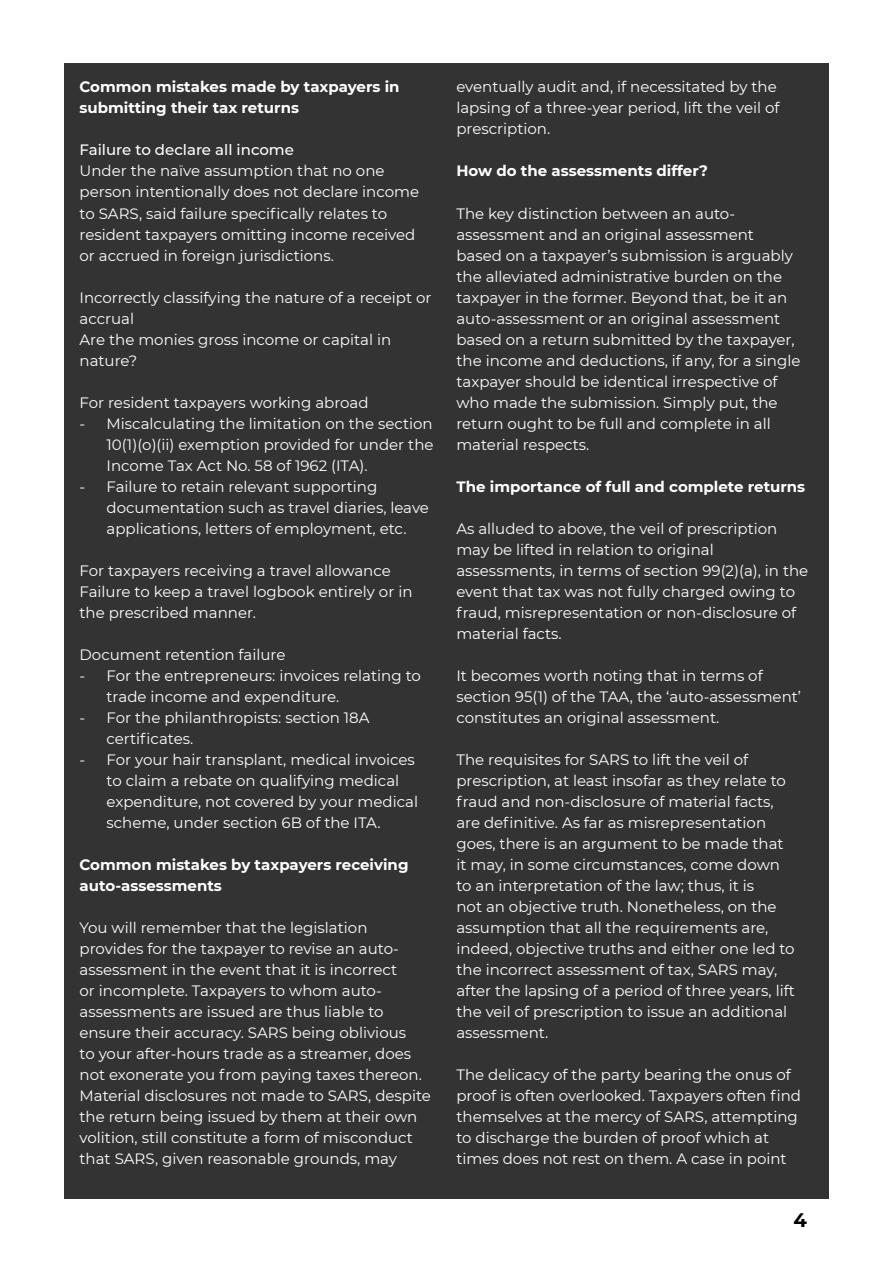
<style>
.page{position:relative;width:893px;height:1263px;background:#fff}
.page>*{position:absolute;margin:0;border:0;box-sizing:border-box;transform-origin:0 0}
.t1{font:700 19.5px "Montserrat";color:#000}
.t2{font:15px/21px "Montserrat";color:#fff}
.t3{font:700 15px/21px "Montserrat";color:#fff}
.t4{font:500 15px "Montserrat";color:#fff}
</style>
<div class="page">
<div style="left:64px;top:64px;width:765px;height:1135px;background:#333"></div>
<p class="t3" style="left:80px;top:76px;width:322px">Common mistakes made by taxpayers in submitting their tax returns</p>
<p class="t4" style="left:80px;top:140px;width:216px">Failure to declare all income</p>
<p class="t2" style="left:80px;top:160px;width:341px">Under the naïve assumption that no one person intentionally does not declare income to SARS, said failure specifically relates to resident taxpayers omitting income received or accrued in foreign jurisdictions.</p>
<p class="t2" style="left:80px;top:286px;width:354px">Incorrectly classifying the nature of a receipt or accrual<br>Are the monies gross income or capital in nature?</p>
<p class="t2" style="left:80px;top:391px;width:291px">For resident taxpayers working abroad</p>
<p class="t2" style="left:107px;top:412px;width:328px;text-align:justify;text-indent:-27px">- Miscalculating the limitation on the section 10(1)(o)(ii) exemption provided for under the Income Tax Act No. 58 of 1962 (ITA).</p>
<p class="t2" style="left:107px;top:475px;width:324px;text-indent:-27px">- Failure to retain relevant supporting documentation such as travel diaries, leave applications, letters of employment, etc.</p>
<p class="t2" style="left:80px;top:559px;width:334px">For taxpayers receiving a travel allowance<br>Failure to keep a travel logbook entirely or in the prescribed manner.</p>
<p class="t2" style="left:80px;top:643px;width:207px">Document retention failure</p>
<p class="t2" style="left:107px;top:664px;width:316px;text-indent:-27px">- For the entrepreneurs: invoices relating to trade income and expenditure.</p>
<p class="t2" style="left:107px;top:706px;width:264px;text-indent:-27px">- For the philanthropists: section 18A certificates.</p>
<p class="t2" style="left:107px;top:748px;width:313px;text-indent:-27px">- For your hair transplant, medical invoices to claim a rebate on qualifying medical expenditure, not covered by your medical scheme, under section 6B of the ITA.</p>
<p class="t3" style="left:80px;top:853px;width:330px">Common mistakes by taxpayers receiving auto-assessments</p>
<p class="t2" style="left:80px;top:916px;width:353px">You will remember that the legislation provides for the taxpayer to revise an auto&shy;assessment in the event that it is incorrect<br>or incomplete. Taxpayers to whom auto&shy;assessments are issued are thus liable to ensure their accuracy. SARS being oblivious<br>to your after-hours trade as a streamer, does not exonerate you from paying taxes thereon.<br>Material disclosures not made to SARS, despite the return being issued by them at their own volition, still constitute a form of misconduct that SARS, given reasonable grounds, may</p>
<p class="t2" style="left:456px;top:76px;width:325px">eventually audit and, if necessitated by the lapsing of a three-year period, lift the veil of prescription.</p>
<p class="t3" style="left:456px;top:160px;width:253px">How do the assessments differ?</p>
<p class="t2" style="left:456px;top:202px;width:346px">The key distinction between an auto&shy;assessment and an original assessment based on a taxpayer’s submission is arguably the alleviated administrative burden on the taxpayer in the former. Beyond that, be it an auto-assessment or an original assessment based on a return submitted by the taxpayer, the income and deductions, if any, for a single taxpayer should be identical irrespective of who made the submission. Simply put, the return ought to be full and complete in all material respects.</p>
<p class="t3" style="left:456px;top:475px;width:350px">The importance of full and complete returns</p>
<p class="t2" style="left:456px;top:517px;width:353px">As alluded to above, the veil of prescription may be lifted in relation to original assessments, in terms of section 99(2)(a), in the event that tax was not fully charged owing to fraud, misrepresentation or non-disclosure of material facts.</p>
<p class="t2" style="left:456px;top:664px;width:346px">It becomes worth noting that in terms of section 95(1) of the TAA, the ‘auto-assessment’ constitutes an original assessment.</p>
<p class="t2" style="left:456px;top:748px;width:340px">The requisites for SARS to lift the veil of prescription, at least insofar as they relate to fraud and non-disclosure of material facts, are definitive. As far as misrepresentation goes, there is an argument to be made that it may, in some circumstances, come down to an interpretation of the law; thus, it is<br>not an objective truth. Nonetheless, on the assumption that all the requirements are, indeed, objective truths and either one led to the incorrect assessment of tax, SARS may, after the lapsing of a period of three years, lift the veil of prescription to issue an additional assessment.</p>
<p class="t2" style="left:456px;top:1063px;width:346px">The delicacy of the party bearing the onus of proof is often overlooked. Taxpayers often find themselves at the mercy of SARS, attempting to discharge the burden of proof which at times does not rest on them. A case in point</p>
<h1 class="t1" style="left:793px;top:1206px;width:15px">4</h1>
</div>
